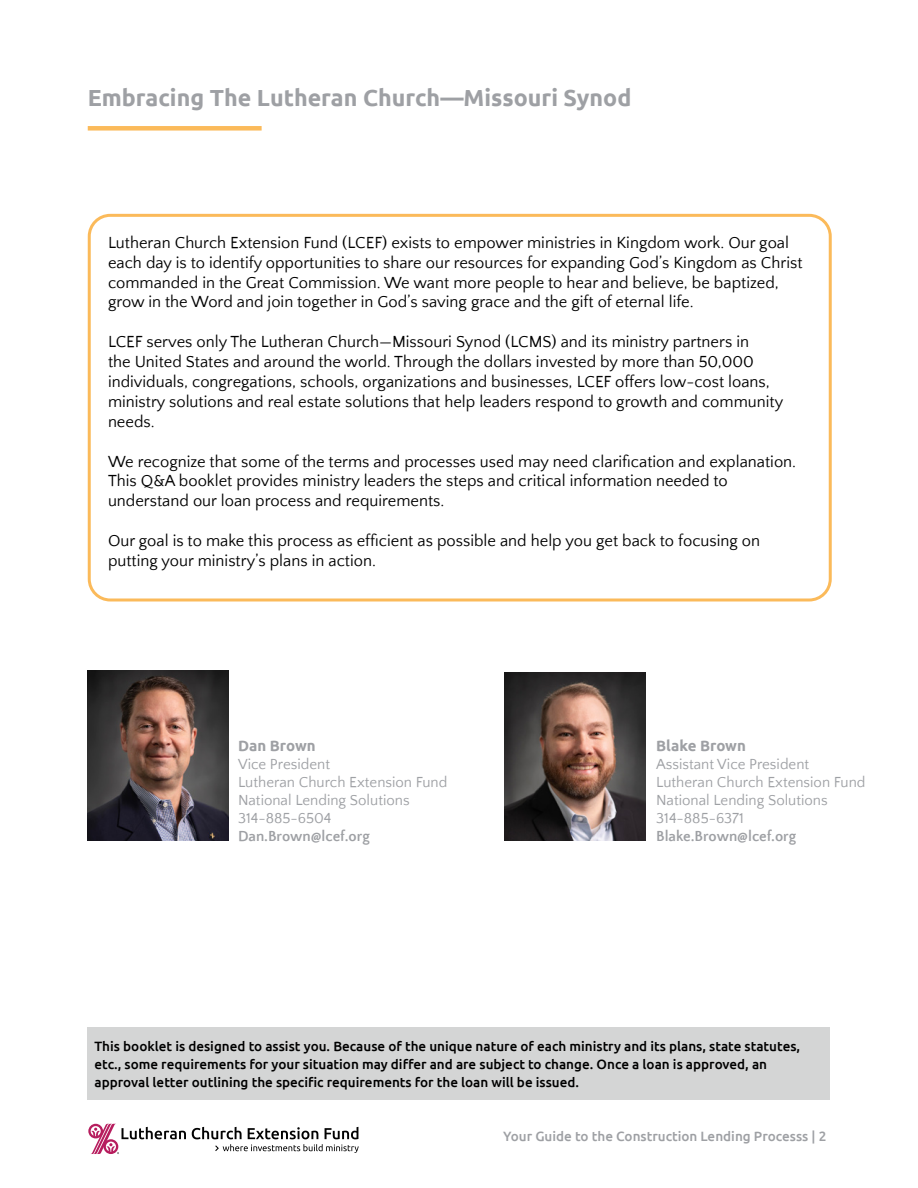
<style>
.page{position:relative;width:918px;height:1188px;background:#fff}
.page>*{position:absolute;margin:0;border:0;box-sizing:border-box;transform-origin:0 0}
.t1{font:700 23.25px "Ubuntu";color:#9ea0a4}
.t2{font:16.5px/19.8px "Quattrocento Sans";color:#000}
.t3{font:15px/18px "Quattrocento Sans";color:#9ea0a4}
.t4{font:700 15px "Quattrocento Sans";letter-spacing:-.005em;color:#9ea0a4}
.t5{font:700 15px "Ubuntu";color:#9ea0a4}
.t6{font:500 13.5px/18px "Ubuntu";color:#000}
.t7{font:500 13.5px "Ubuntu";color:#9ea0a4}
</style>
<div class="page">
<svg style="left:192px;top:1127px;width:167px;height:26px"></svg>
<svg style="left:88px;top:1124px;width:98px;height:30px"></svg>
<div style="left:88px;top:126px;width:174px;height:5px;background:#fbba5a"></div>
<div style="left:88px;top:1027px;width:742px;height:73px;background:#d4d5d5"></div>
<img style="left:88px;top:671px;width:140px;height:169px">
<img style="left:505px;top:672px;width:140px;height:168px">
<div style="left:88px;top:214px;width:744px;height:388px;border:3px solid #fbba5a;border-radius:21px"></div>
<h1 class="t1" style="left:88px;top:83px;width:545px">Embracing The Lutheran Church—Missouri Synod</h1>
<p class="t2" style="left:108px;top:233px;width:696px">Lutheran Church Extension Fund (LCEF) exists to empower ministries in Kingdom work. Our goal each day is to identify opportunities to share our resources for expanding God’s Kingdom as Christ commanded in the Great Commission. We want more people to hear and believe, be baptized, grow in the Word and join together in God’s saving grace and the gift of eternal life.</p>
<p class="t2" style="left:108px;top:333px;width:677px">LCEF serves only The Lutheran Church—Missouri Synod (LCMS) and its ministry partners in<br>the United States and around the world. Through the dollars invested by more than 50,000 individuals, congregations, schools, organizations and businesses, LCEF offers low-cost loans, ministry solutions and real estate solutions that help leaders respond to growth and community needs.</p>
<p class="t2" style="left:108px;top:452px;width:690px">We recognize that some of the terms and processes used may need clarification and explanation.<br>This Q&amp;A booklet provides ministry leaders the steps and critical information needed to understand our loan process and requirements.</p>
<p class="t2" style="left:108px;top:532px;width:654px">Our goal is to make this process as efficient as possible and help you get back to focusing on putting your ministry’s plans in action.</p>
<p class="t5" style="left:238px;top:737px;width:79px">Dan Brown</p>
<p class="t3" style="left:238px;top:756px;width:211px">Vice President<br>Lutheran Church Extension Fund<br>National Lending Solutions<br>314-885-6504</p>
<p class="t4" style="left:238px;top:829px;width:133px">Dan.Brown@lcef.org</p>
<p class="t5" style="left:656px;top:737px;width:91px">Blake Brown</p>
<p class="t3" style="left:656px;top:756px;width:211px">Assistant Vice President<br>Lutheran Church Extension Fund<br>National Lending Solutions<br>314-885-6371</p>
<p class="t4" style="left:656px;top:829px;width:142px">Blake.Brown@lcef.org</p>
<p class="t6" style="left:94px;top:1037px;width:707px">This booklet is designed to assist you. Because of the unique nature of each ministry and its plans, state statutes, etc., some requirements for your situation may differ and are subject to change. Once a loan is approved, an approval letter outlining the specific requirements for the loan will be issued.</p>
<p class="t7" style="left:503px;top:1128px;width:325px">Your Guide to the Construction Lending Processs | 2</p>
</div>
